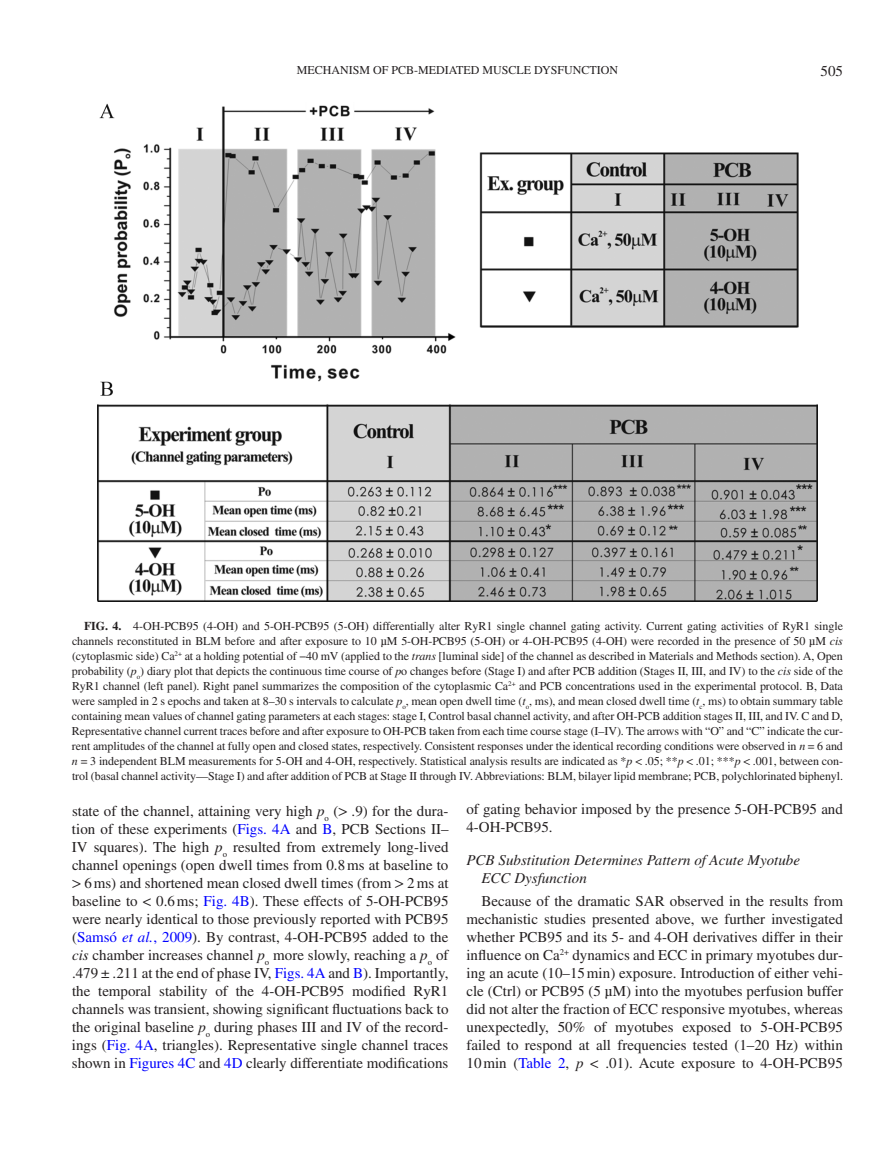
<style>
.page{position:relative;width:891px;height:1175px;background:#fff}
.page>*{position:absolute;margin:0;border:0;box-sizing:border-box;transform-origin:0 0}
.t1{font:15px/18px "Times LT Std";color:#231f20;text-align:justify}
.t2{font:italic 15px/18px "Times LT Std";color:#231f20}
.t3{font:12px/15px "Times LT Std";letter-spacing:-.005em;color:#231f20;text-align:justify}
.s1{font-weight:700}
.s2{font-family:"Gandhari Unicode"}
.s3{font-style:italic}
.s4{color:#00f}
.s5{font-style:italic;color:#00f}
</style>
<div class="page">
<img style="left:98px;top:103px;width:720px;height:498px">
<p class="t3" style="left:297px;top:62px;width:323px">MECHANISM OF PCB-MEDIATED MUSCLE DYSFUNCTION</p>
<p class="t1" style="left:820px;top:62px;width:24px">505</p>
<p class="t3" style="left:72px;top:618px;width:773px;text-indent:12px"><span class="s1">Fig. 4.</span> 4-OH-PCB95 (4-OH) and 5-OH-PCB95 (5-OH) differentially alter RyR1 single channel gating activity. Current gating activities of RyR1 single channels reconstituted in BLM before and after exposure to 10 <span class="s2">µ</span>M 5-OH-PCB95 (5-OH) or 4-OH-PCB95 (4-OH) were recorded in the presence of 50 <span class="s2">µ</span>M <span class="s3">cis </span>(cytoplasmic side) Ca<sup>2+</sup> at a holding potential of −40 mV (applied to the <span class="s3">trans</span> [luminal side] of the channel as described in Materials and Methods section). A, Open probability (<span class="s3">p</span><sub>o</sub>) diary plot that depicts the continuous time course of <span class="s3">p</span>o changes before (Stage I) and after PCB addition (Stages II, III, and IV) to the <span class="s3">cis</span> side of the RyR1 channel (left panel). Right panel summarizes the composition of the cytoplasmic Ca<sup>2+</sup> and PCB concentrations used in the experimental protocol. B, Data were sampled in 2 s epochs and taken at 8–30 s intervals to calculate <span class="s3">p</span><sub>o</sub>, mean open dwell time (<span class="s3">t</span><sub>o</sub>, ms), and mean closed dwell time (<span class="s3">t</span><sub>c</sub>, ms) to obtain summary table containing mean values of channel gating parameters at each stages: stage I, Control basal channel activity, and after OH-PCB addition stages II, III, and IV. C and D, Representative channel current traces before and after exposure to OH-PCB taken from each time course stage (I–IV). The arrows with “O” and “C” indicate the cur&shy;rent amplitudes of the channel at fully open and closed states, respectively. Consistent responses under the identical recording conditions were observed in <span class="s3">n</span> = 6 and <span class="s3">n</span> = 3 independent BLM measurements for 5-OH and 4-OH, respectively. Statistical analysis results are indicated as *<span class="s3">p</span> &lt; .05; **<span class="s3">p</span> &lt; .01; ***<span class="s3">p</span> &lt; .001, between con&shy;trol (basal channel activity—Stage I) and after addition of PCB at Stage II through IV. Abbreviations: BLM, bilayer lipid membrane; PCB, polychlorinated biphenyl.</p>
<p class="t1" style="left:72px;top:801px;width:378px">state of the channel, attaining very high <span class="s3">p</span><sub>o</sub> (<span class="s2">&gt;</span> .9) for the dura&shy;tion of these experiments (<span class="s4">Figs. 4A</span> and <span class="s4">B</span>, PCB Sections II– IV squares). The high <span class="s3">p</span><sub>o</sub> resulted from extremely long-lived channel openings (open dwell times from 0.8ms at baseline to <span class="s2">&gt;</span> 6ms) and shortened mean closed dwell times (from <span class="s2">&gt;</span> 2ms at baseline to &lt; 0.6ms; <span class="s4">Fig. 4B</span>). These effects of 5-OH-PCB95 were nearly identical to those previously reported with PCB95 (<span class="s4">Samsó</span> <span class="s5">et al.</span><span class="s4">, 2009</span>). By contrast, 4-OH-PCB95 added to the <span class="s3">cis</span> chamber increases channel <span class="s3">p</span><sub>o</sub> more slowly, reaching a <span class="s3">p</span><sub>o</sub> of .479 ± .211 at the end of phase IV, <span class="s4">Figs. 4A</span> and <span class="s4">B</span>). Importantly, the temporal stability of the 4-OH-PCB95 modified RyR1 channels was transient, showing significant fluctuations back to the original baseline <span class="s3">p</span><sub>o</sub> during phases III and IV of the record&shy;ings (<span class="s4">Fig. 4A</span>, triangles). Representative single channel traces shown in <span class="s4">Figures 4C</span> and <span class="s4">4D</span> clearly differentiate modifications</p>
<p class="t1" style="left:466px;top:800px;width:378px">of gating behavior imposed by the presence 5-OH-PCB95 and<br>4-OH-PCB95.</p>
<p class="t2" style="left:481px;top:851px;width:320px;text-indent:-15px">PCB Substitution Determines Pattern of Acute Myotube<br>ECC Dysfunction</p>
<p class="t1" style="left:466px;top:891px;width:378px;text-indent:15px">Because of the dramatic SAR observed in the results from mechanistic studies presented above, we further investigated whether PCB95 and its 5- and 4-OH derivatives differ in their influence on Ca<sup>2+</sup> dynamics and ECC in primary myotubes dur&shy;ing an acute (10–15min) exposure. Introduction of either vehi&shy;cle (Ctrl) or PCB95 (5 <span class="s2">µ</span>M) into the myotubes perfusion buffer did not alter the fraction of ECC responsive myotubes, whereas unexpectedly, 50% of myotubes exposed to 5-OH-PCB95 failed to respond at all frequencies tested (1–20 Hz) within 10min (<span class="s4">Table 2</span>, <span class="s3">p</span> &lt; .01). Acute exposure to 4-OH-PCB95</p>
</div>
